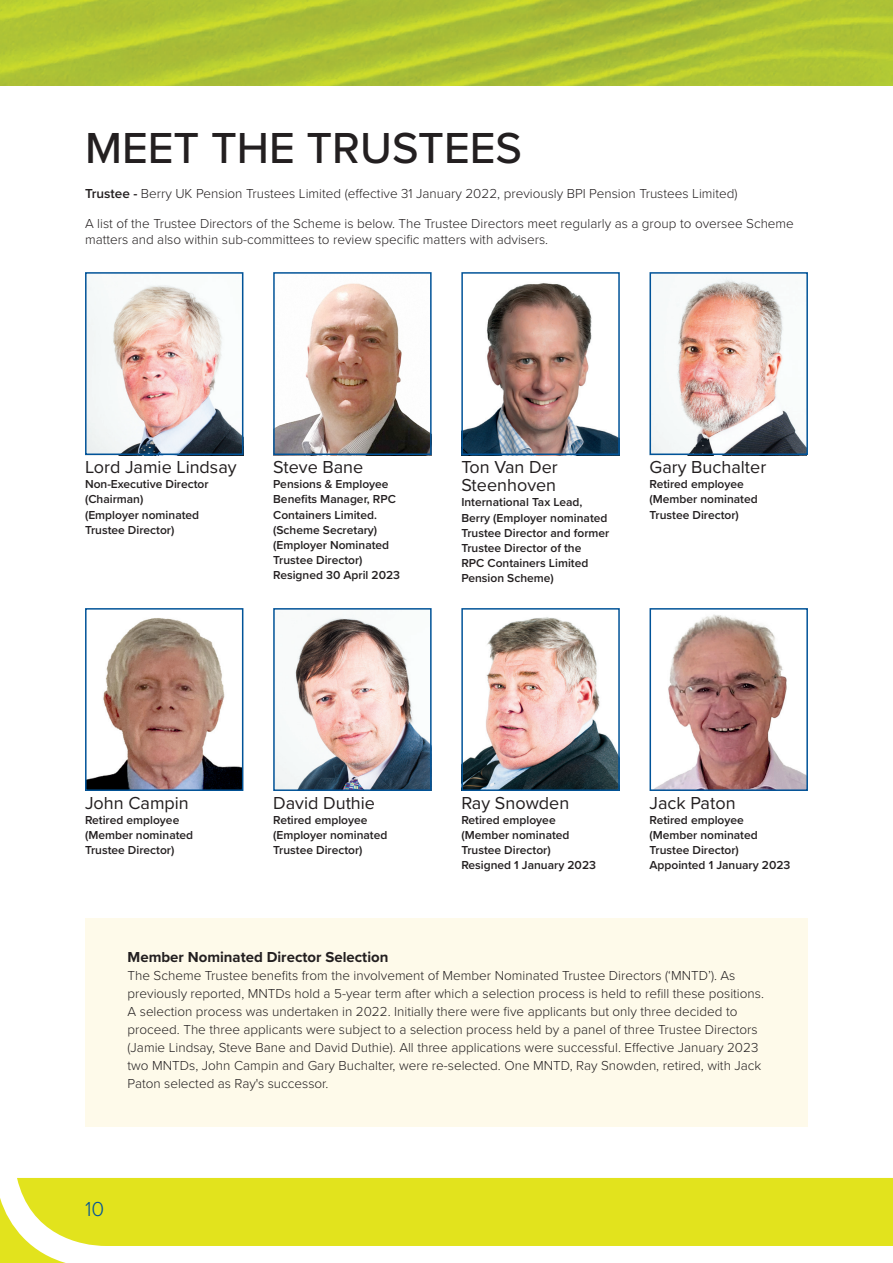
<style>
.page{position:relative;width:893px;height:1263px;background:#fff}
.page>*{position:absolute;margin:0;border:0;box-sizing:border-box;transform-origin:0 0}
.Sub_Heading{font:500 45px "Proxima Nova";color:#231f20}
.t1{font:300 21px "Proxima Nova";color:#015398}
.Team_Name{font:18px/18px "Proxima Nova";color:#231f20}
.t2{font:700 15px "Proxima Nova";color:#231f20}
.Bodytext{font:300 13.5px/18px "Proxima Nova";color:#231f20}
.Heading{font:300 13.5px "Proxima Nova";color:#231f20}
.Team_Position{font:600 12px/15px "Proxima Nova";color:#231f20}
.s1{font-weight:600}
</style>
<div class="page">
<svg style="left:0;top:1198px;width:66px;height:65px"></svg>
<img style="left:0;top:0;width:893px;height:85px">
<div style="left:17px;top:1178px;width:876px;height:68px;background:#e2e31d"></div>
<div style="left:85px;top:918px;width:723px;height:209px;background:#fefaea"></div>
<img style="left:276px;top:283px;width:153px;height:169px">
<div style="left:273px;top:272px;width:159px;height:183px;border:2px solid #015398"></div>
<img style="left:652px;top:275px;width:153px;height:177px">
<div style="left:649px;top:272px;width:159px;height:183px;border:2px solid #015398"></div>
<img style="left:655px;top:614px;width:150px;height:174px">
<div style="left:649px;top:608px;width:159px;height:183px;border:2px solid #015398"></div>
<img style="left:464px;top:617px;width:153px;height:171px">
<div style="left:461px;top:608px;width:159px;height:183px;border:2px solid #015398"></div>
<img style="left:464px;top:283px;width:153px;height:169px">
<div style="left:461px;top:272px;width:159px;height:183px;border:2px solid #015398"></div>
<img style="left:88px;top:618px;width:152px;height:170px">
<div style="left:85px;top:608px;width:158px;height:183px;border:2px solid #015398"></div>
<img style="left:88px;top:281px;width:152px;height:171px">
<div style="left:85px;top:272px;width:158px;height:183px;border:2px solid #015398"></div>
<img style="left:276px;top:615px;width:153px;height:173px">
<div style="left:273px;top:608px;width:159px;height:183px;border:2px solid #015398"></div>
<p class="Sub_Heading" style="left:85px;top:115px;width:439px">MEET THE TRUSTEES</p>
<p class="Heading" style="left:85px;top:183px;width:654px"><span class="s1">Trustee -</span> Berry UK Pension Trustees Limited (effective 31 January 2022, previously BPI Pension Trustees Limited)</p>
<p class="Bodytext" style="left:85px;top:214px;width:710px;line-height:16.5px">A list of the Trustee Directors of the Scheme is below. The Trustee Directors meet regularly as a group to oversee Scheme matters and also within sub-committees to review specific matters with advisers.</p>
<p class="Team_Name" style="left:85px;top:458px;width:153px">Lord Jamie Lindsay</p>
<p class="Team_Position" style="left:85px;top:477px;width:125px">Non-Executive Director (Chairman)</p>
<p class="Team_Position" style="left:85px;top:507px;width:116px">(Employer nominated</p>
<p class="Team_Position" style="left:85px;top:522px;width:91px">Trustee Director)</p>
<p class="Team_Name" style="left:273px;top:458px;width:92px">Steve Bane</p>
<p class="Team_Position" style="left:273px;top:477px;width:124px">Pensions &amp; Employee<br>Benefits Manager, RPC<br>Containers Limited.</p>
<p class="Team_Position" style="left:273px;top:522px;width:118px">(Scheme Secretary) (Employer Nominated</p>
<p class="Team_Position" style="left:273px;top:552px;width:91px">Trustee Director)</p>
<p class="Team_Position" style="left:273px;top:567px;width:128px">Resigned 30 April 2023</p>
<p class="Team_Name" style="left:461px;top:458px;width:98px">Ton Van Der<br>Steenhoven</p>
<p class="Team_Position" style="left:461px;top:495px;width:123px">International Tax Lead,</p>
<p class="Team_Position" style="left:461px;top:510px;width:149px">Berry (Employer nominated<br>Trustee Director and former<br>Trustee Director of the</p>
<p class="Team_Position" style="left:461px;top:555px;width:128px">RPC Containers Limited<br>Pension Scheme)</p>
<p class="Team_Name" style="left:649px;top:458px;width:118px">Gary Buchalter</p>
<p class="Team_Position" style="left:649px;top:477px;width:96px">Retired employee</p>
<p class="Team_Position" style="left:649px;top:492px;width:110px">(Member nominated</p>
<p class="Team_Position" style="left:649px;top:507px;width:91px">Trustee Director)</p>
<p class="Team_Name" style="left:85px;top:794px;width:105px">John Campin</p>
<p class="Team_Position" style="left:85px;top:812px;width:96px">Retired employee</p>
<p class="Team_Position" style="left:85px;top:827px;width:110px">(Member nominated</p>
<p class="Team_Position" style="left:85px;top:842px;width:91px">Trustee Director)</p>
<p class="Team_Name" style="left:273px;top:794px;width:103px">David Duthie</p>
<p class="Team_Position" style="left:273px;top:812px;width:96px">Retired employee</p>
<p class="Team_Position" style="left:273px;top:827px;width:116px">(Employer nominated</p>
<p class="Team_Position" style="left:273px;top:842px;width:91px">Trustee Director)</p>
<p class="Team_Name" style="left:461px;top:794px;width:109px">Ray Snowden</p>
<p class="Team_Position" style="left:461px;top:812px;width:96px">Retired employee</p>
<p class="Team_Position" style="left:461px;top:827px;width:110px">(Member nominated</p>
<p class="Team_Position" style="left:461px;top:842px;width:91px">Trustee Director)</p>
<p class="Team_Position" style="left:461px;top:857px;width:136px">Resigned 1 January 2023</p>
<p class="Team_Name" style="left:649px;top:794px;width:88px">Jack Paton</p>
<p class="Team_Position" style="left:649px;top:812px;width:96px">Retired employee</p>
<p class="Team_Position" style="left:649px;top:827px;width:110px">(Member nominated</p>
<p class="Team_Position" style="left:649px;top:842px;width:91px">Trustee Director)</p>
<p class="Team_Position" style="left:649px;top:857px;width:142px">Appointed 1 January 2023</p>
<p class="t2" style="left:128px;top:946px;width:262px">Member Nominated Director Selection</p>
<p class="Bodytext" style="left:128px;top:966px;width:638px">The Scheme Trustee benefits from the involvement of Member Nominated Trustee Directors (‘MNTD’). As previously reported, MNTDs hold a 5-year term after which a selection process is held to refill these positions.<br>A selection process was undertaken in 2022. Initially there were five applicants but only three decided to proceed. The three applicants were subject to a selection process held by a panel of three Trustee Directors (Jamie Lindsay, Steve Bane and David Duthie). All three applications were successful. Effective January 2023 two MNTDs, John Campin and Gary Buchalter, were re-selected. One MNTD, Ray Snowden, retired, with Jack Paton selected as Ray's successor.</p>
<p class="t1" style="left:85px;top:1193px;width:21px">10</p>
</div>
